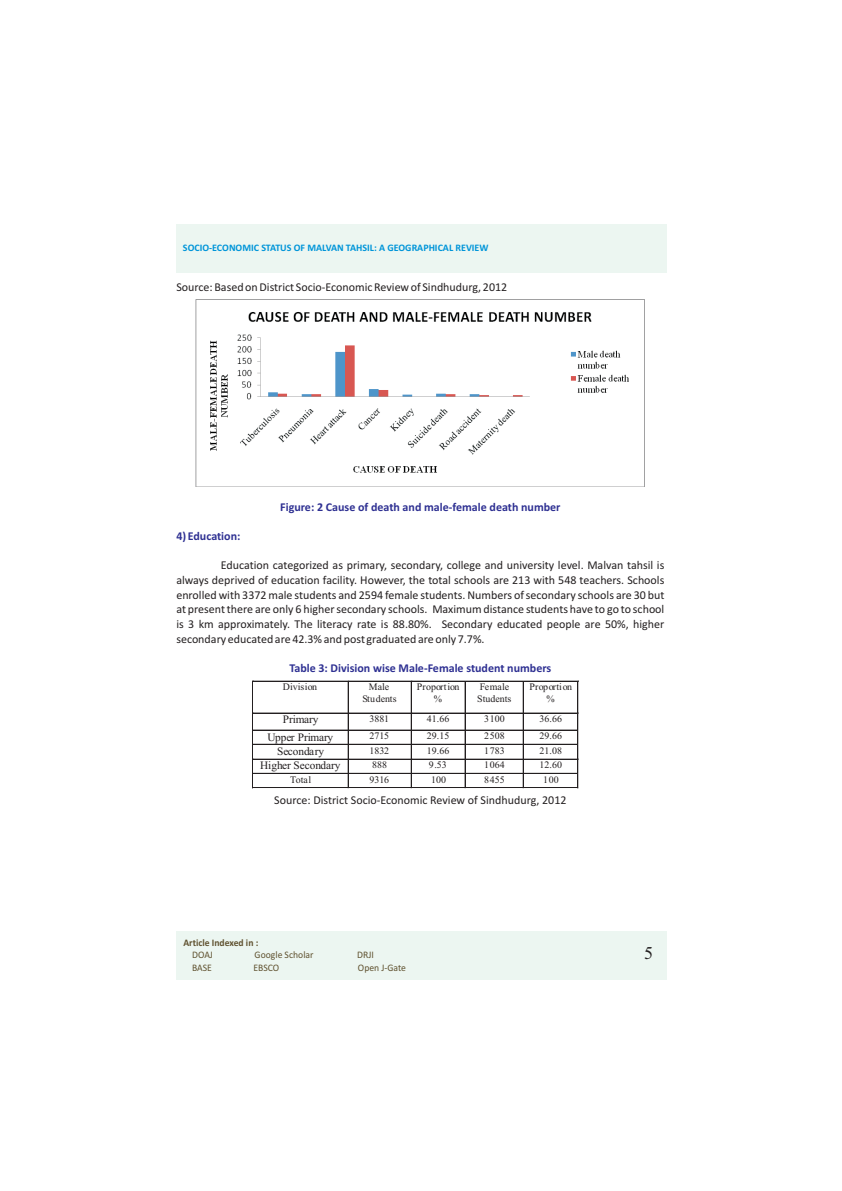
<style>
.page{position:relative;width:842px;height:1191px;background:#fff}
.page>*{position:absolute;margin:0;border:0;box-sizing:border-box;transform-origin:0 0}
.t1{font:18px "Times New Roman";color:#231f20}
.t2{font:12px/14.6px "Calibri";color:#231f20;text-align:justify}
.t3{font:700 12px "Calibri";color:#2e3092}
.t4{font:11.3px "Times New Roman";color:#231f20}
.t5{font:11.3px "Times New Roman";letter-spacing:-.02em;color:#231f20}
.t6{font:700 10px "Calibri";color:#0095d9}
.t7{font:10px "Calibri";color:#605230}
.t8{font:700 10px "Calibri";color:#605230}
.t9{font:9.9px/11.3px "Times New Roman";color:#231f20;text-align:center}
</style>
<div class="page">
<div style="left:176px;top:931px;width:491px;height:48px;background:#ecf6f1"></div>
<div style="left:176px;top:224px;width:491px;height:48px;background:#ecf6f1"></div>
<img style="left:195px;top:300px;width:434px;height:186px">
<hr style="left:252px;top:681px;width:96px;height:1px;background:#231f20">
<hr style="left:348px;top:681px;width:63px;height:1px;background:#231f20">
<hr style="left:411px;top:681px;width:54px;height:1px;background:#231f20">
<hr style="left:466px;top:681px;width:57px;height:1px;background:#231f20">
<hr style="left:524px;top:681px;width:54px;height:1px;background:#231f20">
<hr style="left:252px;top:681px;width:1px;height:32px;background:#231f20">
<hr style="left:348px;top:681px;width:1px;height:32px;background:#231f20">
<hr style="left:411px;top:681px;width:1px;height:32px;background:#231f20">
<hr style="left:465px;top:681px;width:1px;height:32px;background:#231f20">
<hr style="left:523px;top:681px;width:1px;height:32px;background:#231f20">
<hr style="left:578px;top:681px;width:1px;height:32px;background:#231f20">
<hr style="left:252px;top:713px;width:96px;height:1px;background:#231f20">
<hr style="left:348px;top:713px;width:63px;height:1px;background:#231f20">
<hr style="left:411px;top:713px;width:54px;height:1px;background:#231f20">
<hr style="left:466px;top:713px;width:57px;height:1px;background:#231f20">
<hr style="left:524px;top:713px;width:54px;height:1px;background:#231f20">
<hr style="left:252px;top:730px;width:96px;height:1px;background:#231f20">
<hr style="left:348px;top:730px;width:63px;height:1px;background:#231f20">
<hr style="left:411px;top:730px;width:54px;height:1px;background:#231f20">
<hr style="left:466px;top:730px;width:57px;height:1px;background:#231f20">
<hr style="left:524px;top:730px;width:54px;height:1px;background:#231f20">
<hr style="left:252px;top:744px;width:96px;height:1px;background:#231f20">
<hr style="left:348px;top:744px;width:63px;height:1px;background:#231f20">
<hr style="left:411px;top:744px;width:54px;height:1px;background:#231f20">
<hr style="left:466px;top:744px;width:57px;height:1px;background:#231f20">
<hr style="left:524px;top:744px;width:54px;height:1px;background:#231f20">
<hr style="left:252px;top:759px;width:96px;height:1px;background:#231f20">
<hr style="left:348px;top:759px;width:63px;height:1px;background:#231f20">
<hr style="left:411px;top:759px;width:54px;height:1px;background:#231f20">
<hr style="left:466px;top:759px;width:57px;height:1px;background:#231f20">
<hr style="left:524px;top:759px;width:54px;height:1px;background:#231f20">
<hr style="left:252px;top:773px;width:96px;height:1px;background:#231f20">
<hr style="left:348px;top:773px;width:63px;height:1px;background:#231f20">
<hr style="left:411px;top:773px;width:54px;height:1px;background:#231f20">
<hr style="left:466px;top:773px;width:57px;height:1px;background:#231f20">
<hr style="left:524px;top:773px;width:54px;height:1px;background:#231f20">
<svg style="left:252px;top:714px;width:1px;height:73px"></svg>
<hr style="left:252px;top:787px;width:96px;height:1px;background:#231f20">
<svg style="left:348px;top:714px;width:1px;height:73px"></svg>
<hr style="left:348px;top:787px;width:63px;height:1px;background:#231f20">
<svg style="left:411px;top:714px;width:1px;height:73px"></svg>
<hr style="left:411px;top:787px;width:54px;height:1px;background:#231f20">
<svg style="left:465px;top:713px;width:1px;height:75px"></svg>
<hr style="left:466px;top:787px;width:57px;height:1px;background:#231f20">
<svg style="left:523px;top:713px;width:1px;height:75px"></svg>
<hr style="left:524px;top:787px;width:54px;height:1px;background:#231f20">
<svg style="left:578px;top:713px;width:1px;height:75px"></svg>
<p class="t6" style="left:183px;top:244px;width:307px">SOCIO-ECONOMIC STATUS OF MALVAN TAHSIL: A GEOGRAPHICAL REVIEW</p>
<p class="t2" style="left:176px;top:280px;width:332px">Source: Based on District Socio-Economic Review of Sindhudurg, 2012</p>
<p class="t3" style="left:176px;top:531px;width:66px">4) Education:</p>
<p class="t3" style="left:280px;top:501px;width:282px">Figure: 2 Cause of death and male-female death number</p>
<p class="t2" style="left:176px;top:559px;width:490px;text-indent:44px">Education categorized as primary, secondary, college and university level. Malvan tahsil is always deprived of education facility. However, the total schools are 213 with 548 teachers. Schools enrolled with 3372 male students and 2594 female students. Numbers of secondary schools are 30 but at present there are only 6 higher secondary schools. Maximum distance students have to go to school is 3 km approximately. The literacy rate is 88.80%. Secondary educated people are 50%, higher secondary educated are 42.3% and post graduated are only 7.7%.</p>
<p class="t3" style="left:289px;top:663px;width:263px">Table 3: Division wise Male-Female student numbers</p>
<p class="t9" style="left:283px;top:682px;width:36px">Division</p>
<p class="t9" style="left:362px;top:682px;width:36px">Male<br>Students</p>
<p class="t9" style="left:417px;top:682px;width:44px">Proportion %</p>
<p class="t9" style="left:477px;top:682px;width:36px;text-align:left">Female<br>Students</p>
<p class="t9" style="left:530px;top:682px;width:44px">Proportion %</p>
<p class="t5" style="left:283px;top:715px;width:37px">Primary</p>
<p class="t9" style="left:369px;top:714px;width:21px">3881</p>
<p class="t9" style="left:427px;top:714px;width:24px">41.66</p>
<p class="t9" style="left:484px;top:714px;width:22px">3100</p>
<p class="t9" style="left:539px;top:714px;width:24px">36.66</p>
<p class="t5" style="left:267px;top:733px;width:67px">Upper Primary</p>
<p class="t9" style="left:369px;top:731px;width:21px">2715</p>
<p class="t9" style="left:427px;top:731px;width:24px">29.15</p>
<p class="t9" style="left:484px;top:731px;width:22px">2508</p>
<p class="t9" style="left:539px;top:731px;width:24px">29.66</p>
<p class="t4" style="left:277px;top:747px;width:48px">Secondary</p>
<p class="t9" style="left:369px;top:746px;width:21px">1832</p>
<p class="t9" style="left:427px;top:746px;width:24px">19.66</p>
<p class="t9" style="left:484px;top:746px;width:22px">1783</p>
<p class="t9" style="left:539px;top:746px;width:24px">21.08</p>
<p class="t4" style="left:260px;top:761px;width:82px">Higher Secondary</p>
<p class="t9" style="left:372px;top:760px;width:16px">888</p>
<p class="t9" style="left:429px;top:760px;width:19px">9.53</p>
<p class="t9" style="left:484px;top:760px;width:22px">1064</p>
<p class="t9" style="left:539px;top:760px;width:24px">12.60</p>
<p class="t9" style="left:290px;top:774px;width:23px">Total</p>
<p class="t9" style="left:369px;top:774px;width:21px">9316</p>
<p class="t9" style="left:431px;top:774px;width:16px">100</p>
<p class="t9" style="left:484px;top:774px;width:22px">8455</p>
<p class="t9" style="left:543px;top:774px;width:17px">100</p>
<p class="t2" style="left:274px;top:793px;width:294px">Source: District Socio-Economic Review of Sindhudurg, 2012</p>
<p class="t8" style="left:183px;top:938px;width:76px">Article Indexed in :</p>
<p class="t7" style="left:192px;top:951px;width:22px">DOAJ</p>
<p class="t7" style="left:255px;top:951px;width:60px">Google Scholar</p>
<p class="t7" style="left:357px;top:951px;width:18px">DRJI</p>
<p class="t7" style="left:192px;top:963px;width:21px">BASE</p>
<p class="t7" style="left:253px;top:963px;width:27px">EBSCO</p>
<p class="t7" style="left:358px;top:963px;width:50px">Open J-Gate</p>
<h1 class="t1" style="left:644px;top:946px;width:10px">5</h1>
</div>
